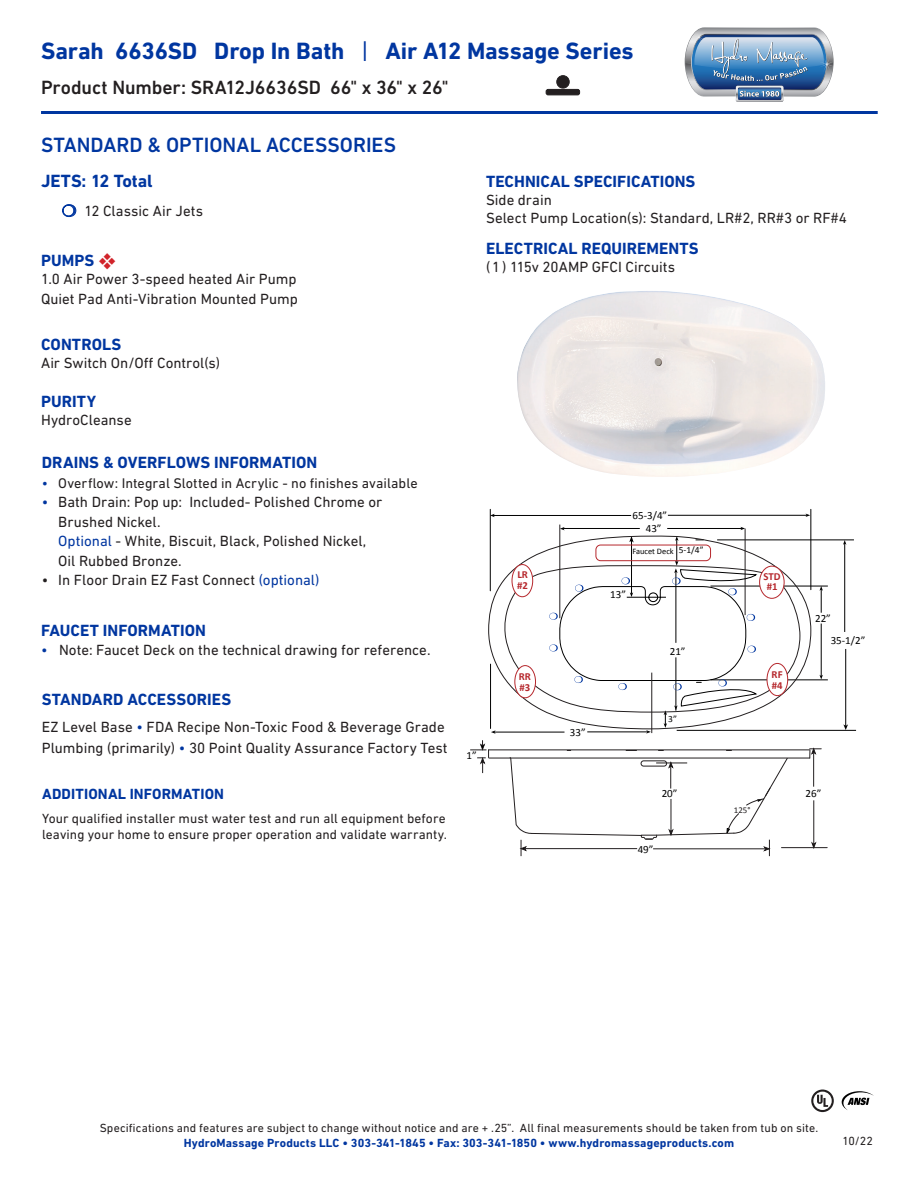
<style>
.page{position:relative;width:918px;height:1188px;background:#fff}
.page>*{position:absolute;margin:0;border:0;box-sizing:border-box;transform-origin:0 0}
.t1{font:700 24px "DIN Next LT Pro";letter-spacing:-.005em;color:#0036a0}
.t2{font:500 21px "DIN Next LT Pro";color:#0036a0}
.t3{font:500 19.5px "DIN Next LT Pro";letter-spacing:-.005em;color:#231f20}
.t4{font:700 18px "DIN Next LT Pro";letter-spacing:-.005em;color:#0036a0}
.t5{font:700 16.5px "DIN Next LT Pro";letter-spacing:.005em;color:#0036a0}
.t6{font:15px/19.5px "DIN Next LT Pro";color:#231f20}
.t7{font:700 15px "DIN Next LT Pro";letter-spacing:.01em;color:#0036a0}
.t8{font:14.25px "DIN Next LT Pro";letter-spacing:.005em;color:#231f20}
.t9{font:13.5px/16.5px "DIN Next LT Pro";letter-spacing:.005em;color:#231f20}
.t10{font:12px "DIN Next LT Pro";letter-spacing:.01em;color:#231f20}
.t11{font:700 12px "DIN Next LT Pro";letter-spacing:.015em;color:#0036a0}
.t12{font:11.1px/21.8px "Calibri";color:#000}
.t13{font:10.95px "Calibri";color:#000}
.t14{font:700 10.8px/10.8px "Calibri";color:#b6282d}
.t15{font:9.45px "Calibri";color:#000}
.t16{font:8.85px "Calibri";color:#231f20}
.t17{font:8.4px "Calibri";color:#000}
.s1{font-weight:400}
.s2{color:#0036a0}
.s3{color:#d1232a}
</style>
<div class="page">
<svg style="left:685px;top:27px;width:149px;height:75px;background:#85a1bf"></svg>
<hr style="left:489px;top:750px;width:320px;height:1px;background:#231f20">
<hr style="left:489px;top:758px;width:321px;height:1px;background:#231f20">
<svg style="left:510px;top:757px;width:278px;height:99px"></svg>
<hr style="left:781px;top:847px;width:46px;height:1px;background:#231f20">
<svg style="left:470px;top:740px;width:19px;height:33px"></svg>
<hr style="left:814px;top:800px;width:1px;height:45px;background:#231f20">
<svg style="left:812px;top:843px;width:4px;height:5px"></svg>
<hr style="left:813px;top:748px;width:1px;height:39px;background:#231f20">
<svg style="left:810px;top:749px;width:11px;height:9px"></svg>
<hr style="left:490px;top:509px;width:1px;height:82px;background:#000">
<hr style="left:811px;top:509px;width:1px;height:81px;background:#000">
<hr style="left:562px;top:528px;width:78px;height:1px;background:#000">
<hr style="left:667px;top:528px;width:75px;height:1px;background:#000">
<svg style="left:740px;top:527px;width:5px;height:3px"></svg>
<hr style="left:493px;top:515px;width:138px;height:1px;background:#000">
<hr style="left:668px;top:515px;width:139px;height:1px;background:#000">
<svg style="left:490px;top:514px;width:5px;height:3px"></svg>
<hr style="left:717px;top:540px;width:137px;height:1px;background:#000">
<hr style="left:677px;top:730px;width:179px;height:1px;background:#000">
<hr style="left:711px;top:586px;width:117px;height:1px;background:#000">
<hr style="left:711px;top:680px;width:117px;height:1px;background:#000">
<svg style="left:820px;top:586px;width:3px;height:27px"></svg>
<hr style="left:821px;top:624px;width:1px;height:53px;background:#000">
<hr style="left:844px;top:543px;width:1px;height:89px;background:#000">
<svg style="left:843px;top:540px;width:3px;height:5px"></svg>
<hr style="left:845px;top:649px;width:1px;height:78px;background:#000">
<svg style="left:843px;top:724px;width:5px;height:6px"></svg>
<hr style="left:494px;top:732px;width:71px;height:1px;background:#000">
<svg style="left:491px;top:730px;width:5px;height:4px"></svg>
<svg style="left:488px;top:536px;width:323px;height:193px"></svg>
<svg style="left:501px;top:564px;width:299px;height:149px"></svg>
<div style="left:641px;top:761px;width:26px;height:5px;border:1px solid #231f20;border-radius:3px"></div>
<hr style="left:560px;top:525px;width:1px;height:93px;background:#231f20">
<hr style="left:745px;top:528px;width:1px;height:87px;background:#231f20">
<svg style="left:549px;top:536px;width:208px;height:198px"></svg>
<div style="left:767px;top:663px;width:21px;height:33px;background:#fff;border-radius:50%"></div>
<div style="left:767px;top:663px;width:21px;height:33px;border:1px solid #b6282d;border-radius:50%"></div>
<div style="left:512px;top:565px;width:21px;height:32px;background:#fff;border-radius:50%"></div>
<div style="left:512px;top:564px;width:21px;height:33px;border:1px solid #b6282d;border-radius:50%"></div>
<div style="left:760px;top:566px;width:24px;height:32px;background:#fff;border-radius:50%"></div>
<div style="left:760px;top:566px;width:24px;height:32px;border:1px solid #b6282d;border-radius:50%"></div>
<div style="left:515px;top:666px;width:21px;height:32px;background:#fff;border-radius:50%"></div>
<div style="left:515px;top:665px;width:21px;height:33px;border:1px solid #b6282d;border-radius:50%"></div>
<div style="left:596px;top:545px;width:115px;height:16px;border:1px solid #b6282d;border-radius:5px"></div>
<hr style="left:41px;top:111px;width:837px;height:3px;background:#0036a0">
<img style="left:517px;top:291px;width:308px;height:186px">
<div style="left:557px;top:76px;width:12px;height:12px;background:#231f20;border-radius:50%"></div>
<div style="left:557px;top:75px;width:12px;height:13px;border:1px solid #231f20;border-radius:50%"></div>
<div style="left:546px;top:89px;width:34px;height:6px;background:#231f20;border-radius:2px"></div>
<div style="left:546px;top:89px;width:34px;height:6px;border:1px solid #231f20;border-radius:2px"></div>
<svg style="left:842px;top:1091px;width:32px;height:19px"></svg>
<svg style="left:811px;top:1090px;width:23px;height:22px"></svg>
<svg style="left:813px;top:1092px;width:19px;height:18px"></svg>
<svg style="left:817px;top:1095px;width:11px;height:12px"></svg>
<h1 class="t1" style="left:41px;top:37px;width:594px">Sarah 6636SD Drop In Bath <span class="s1">|</span> Air A12 Massage Series</h1>
<h3 class="t3" style="left:41px;top:76px;width:409px">Product Number: SRA12J6636SD 66" x 36" x 26"</h3>
<h2 class="t2" style="left:41px;top:133px;width:357px">STANDARD &amp; OPTIONAL ACCESSORIES</h2>
<p class="t4" style="left:41px;top:171px;width:113px">JETS: 12 Total</p>
<p class="t6" style="left:62px;top:201px;width:143px"><span class="s2">❍</span> 12 Classic Air Jets</p>
<p class="t5" style="left:41px;top:251px;width:76px">PUMPS <span class="s3">❖</span></p>
<p class="t6" style="left:41px;top:269px;width:258px">1.0 Air Power 3-speed heated Air Pump<br>Quiet Pad Anti-Vibration Mounted Pump</p>
<p class="t5" style="left:41px;top:334px;width:82px">CONTROLS</p>
<p class="t6" style="left:41px;top:353px;width:180px">Air Switch On/Off Control(s)</p>
<p class="t5" style="left:41px;top:392px;width:57px">PURITY</p>
<p class="t6" style="left:41px;top:410px;width:92px">HydroCleanse</p>
<p class="t5" style="left:42px;top:453px;width:277px">DRAINS &amp; OVERFLOWS INFORMATION</p>
<p class="t8" style="left:42px;top:475px;width:377px"><span class="s2">•</span> Overflow: Integral Slotted in Acrylic - no finishes available</p>
<p class="t6" style="left:58px;top:492px;width:326px;text-indent:-16px"><span class="s2">•</span> Bath Drain: Pop up: Included- Polished Chrome or Brushed Nickel.<br><span class="s2">Optional</span> - White, Biscuit, Black, Polished Nickel, Oil Rubbed Bronze.</p>
<p class="t6" style="left:42px;top:570px;width:279px">• In Floor Drain EZ Fast Connect <span class="s2">(optional)</span></p>
<p class="t5" style="left:41px;top:620px;width:166px">FAUCET INFORMATION</p>
<p class="t6" style="left:41px;top:640px;width:391px"><span class="s2">•</span> Note: Faucet Deck on the technical drawing for reference.</p>
<p class="t5" style="left:42px;top:690px;width:191px">STANDARD ACCESSORIES</p>
<p class="t6" style="left:42px;top:716px;width:407px;line-height:21px">EZ Level Base <span class="s2">•</span> FDA Recipe Non-Toxic Food &amp; Beverage Grade<br>Plumbing (primarily) <span class="s2">•</span> 30 Point Quality Assurance Factory Test</p>
<p class="t7" style="left:42px;top:786px;width:183px">ADDITIONAL INFORMATION</p>
<p class="t9" style="left:42px;top:810px;width:406px">Your qualified installer must water test and run all equipment before leaving your home to ensure proper operation and validate warranty.</p>
<p class="t5" style="left:486px;top:172px;width:211px">TECHNICAL SPECIFICATIONS</p>
<p class="t6" style="left:486px;top:191px;width:363px;line-height:18px">Side drain<br>Select Pump Location(s): Standard, LR#2, RR#3 or RF#4</p>
<p class="t5" style="left:486px;top:239px;width:214px">ELECTRICAL REQUIREMENTS</p>
<p class="t6" style="left:486px;top:257px;width:191px">(1) 115v 20AMP GFCI Circuits</p>
<p class="t12" style="left:467px;top:744px;width:12px">1”</p>
<p class="t13" style="left:633px;top:507px;width:36px">65-3/4”</p>
<p class="t12" style="left:646px;top:518px;width:17px">43”</p>
<p class="t15" style="left:679px;top:544px;width:26px">5-1/4”</p>
<p class="t17" style="left:633px;top:545px;width:43px">Faucet Deck</p>
<p class="t14" style="left:517px;top:569px;width:12px">LR #2</p>
<p class="t14" style="left:764px;top:570px;width:19px">STD #1</p>
<p class="t13" style="left:610px;top:587px;width:17px">13”</p>
<p class="t12" style="left:670px;top:640px;width:17px">21”</p>
<p class="t14" style="left:519px;top:671px;width:14px">RR #3</p>
<p class="t14" style="left:772px;top:668px;width:12px">RF #4</p>
<p class="t12" style="left:570px;top:721px;width:17px">33”</p>
<p class="t15" style="left:668px;top:712px;width:10px">3”</p>
<p class="t12" style="left:662px;top:782px;width:17px">20”</p>
<p class="t12" style="left:638px;top:838px;width:17px">49”</p>
<p class="t16" style="left:734px;top:804px;width:18px">125°</p>
<p class="t12" style="left:831px;top:607px;width:36px;text-indent:-16px">22”<br>35-1/2”</p>
<p class="t12" style="left:806px;top:782px;width:17px">26”</p>
<p class="t10" style="left:100px;top:1121px;width:720px">Specifications and features are subject to change without notice and are + .25”. All final measurements should be taken from tub on site.</p>
<p class="t11" style="left:184px;top:1135px;width:552px">HydroMassage Products LLC • 303-341-1845 • Fax: 303-341-1850 • www.hydromassageproducts.com</p>
<p class="t10" style="left:843px;top:1134px;width:32px">10/22</p>
</div>
